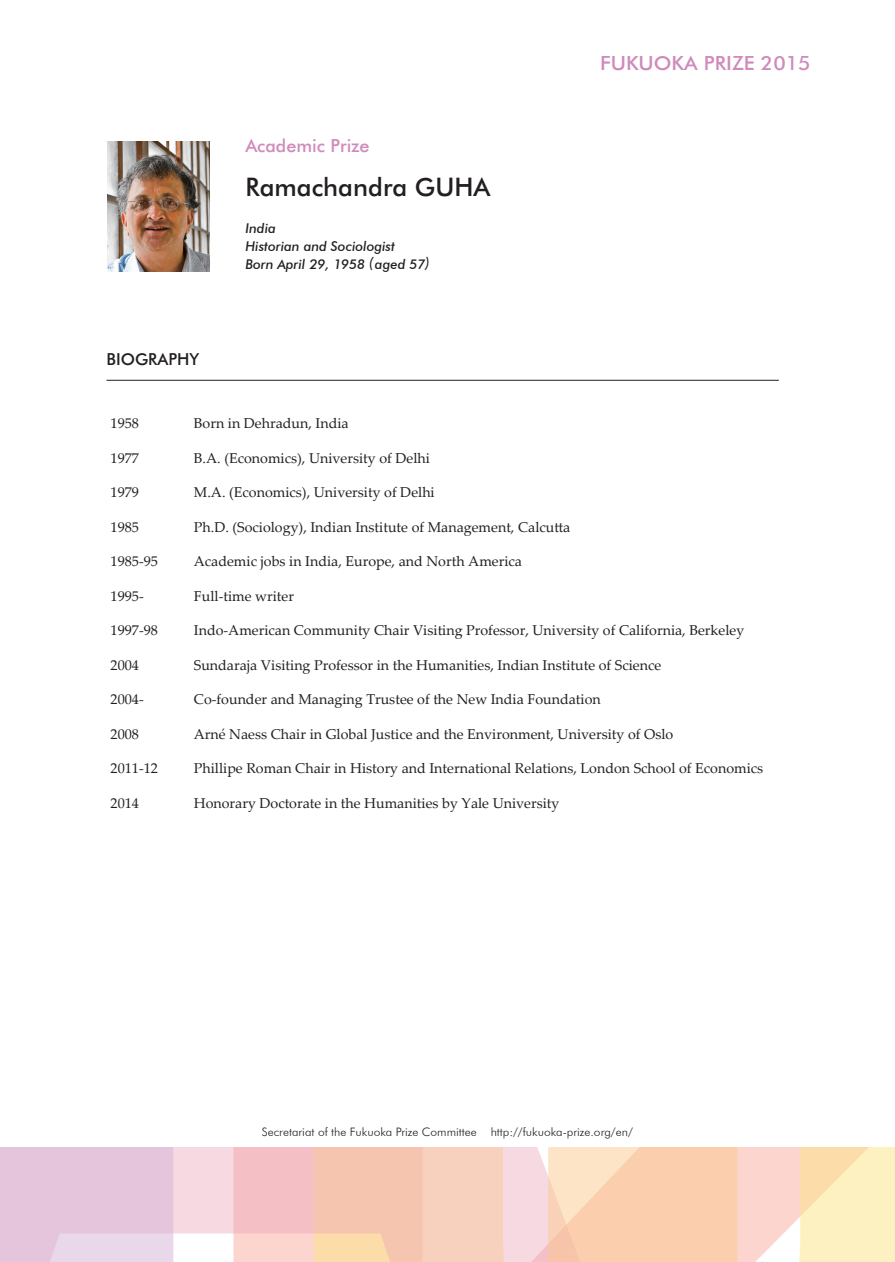
<style>
.page{position:relative;width:895px;height:1262px;background:#fff}
.page>*{position:absolute;margin:0;border:0;box-sizing:border-box;transform-origin:0 0}
.t1{font:25.5px "Futura Md BT Medium";color:#231f20}
.t2{font:19.5px "Futura Md BT Medium";color:#cf8bbc;scale:1.05 1}
.t3{font:18px "Futura Md BT Medium";color:#cf8bbc}
.t4{font:16.5px "Futura Md BT Medium";color:#231f20}
.t5{font:14.25px "Palatino Linotype";color:#231f20}
.t6{font:italic 500 13.5px/18px "Futura BT";color:#231f20}
.t7{font:300 11.7px "Futura BT";color:#231f20}
</style>
<div class="page">
<svg style="left:0;top:1147px;width:894px;height:115px;background:#f5d2c6"></svg>
<hr style="left:106px;top:380px;width:672px;height:1px;background:#231f20">
<img style="left:107px;top:142px;width:103px;height:129px">
<p class="t4" style="left:106px;top:349px;width:94px">BIOGRAPHY</p>
<p class="t3" style="left:245px;top:135px;width:126px">Academic Prize</p>
<h1 class="t1" style="left:245px;top:172px;width:246px">Ramachandra GUHA</h1>
<p class="t6" style="left:245px;top:219px;width:186px">India<br>Historian and Sociologist<br>Born April 29, 1958 (aged 57)</p>
<h2 class="t2" style="left:600px;top:51px;width:202px">FUKUOKA PRIZE 2015</h2>
<p class="t5" style="left:110px;top:413px;width:30px">1958</p>
<p class="t5" style="left:110px;top:448px;width:30px">1977</p>
<p class="t5" style="left:110px;top:482px;width:30px">1979</p>
<p class="t5" style="left:110px;top:517px;width:30px">1985</p>
<p class="t5" style="left:110px;top:551px;width:49px">1985-95</p>
<p class="t5" style="left:110px;top:586px;width:35px">1995-</p>
<p class="t5" style="left:110px;top:620px;width:49px">1997-98</p>
<p class="t5" style="left:110px;top:655px;width:30px">2004</p>
<p class="t5" style="left:110px;top:689px;width:35px">2004-</p>
<p class="t5" style="left:110px;top:724px;width:30px">2008</p>
<p class="t5" style="left:110px;top:758px;width:49px">2011-12</p>
<p class="t5" style="left:110px;top:793px;width:30px">2014</p>
<p class="t5" style="left:194px;top:413px;width:156px">Born in Dehradun, India</p>
<p class="t5" style="left:194px;top:448px;width:237px">B.A. (Economics), University of Delhi</p>
<p class="t5" style="left:194px;top:482px;width:242px">M.A. (Economics), University of Delhi</p>
<p class="t5" style="left:194px;top:517px;width:378px">Ph.D. (Sociology), Indian Institute of Management, Calcutta</p>
<p class="t5" style="left:194px;top:551px;width:329px">Academic jobs in India, Europe, and North America</p>
<p class="t5" style="left:194px;top:586px;width:102px">Full-time writer</p>
<p class="t5" style="left:194px;top:620px;width:551px">Indo-American Community Chair Visiting Professor, University of California, Berkeley</p>
<p class="t5" style="left:194px;top:655px;width:468px">Sundaraja Visiting Professor in the Humanities, Indian Institute of Science</p>
<p class="t5" style="left:194px;top:689px;width:408px">Co-founder and Managing Trustee of the New India Foundation</p>
<p class="t5" style="left:194px;top:724px;width:481px">Arné Naess Chair in Global Justice and the Environment, University of Oslo</p>
<p class="t5" style="left:194px;top:758px;width:570px">Phillipe Roman Chair in History and International Relations, London School of Economics</p>
<p class="t5" style="left:194px;top:793px;width:367px">Honorary Doctorate in the Humanities by Yale University</p>
<p class="t7" style="left:262px;top:1125px;width:372px">Secretariat of the Fukuoka Prize Committee http://fukuoka-prize.org/en/</p>
</div>
